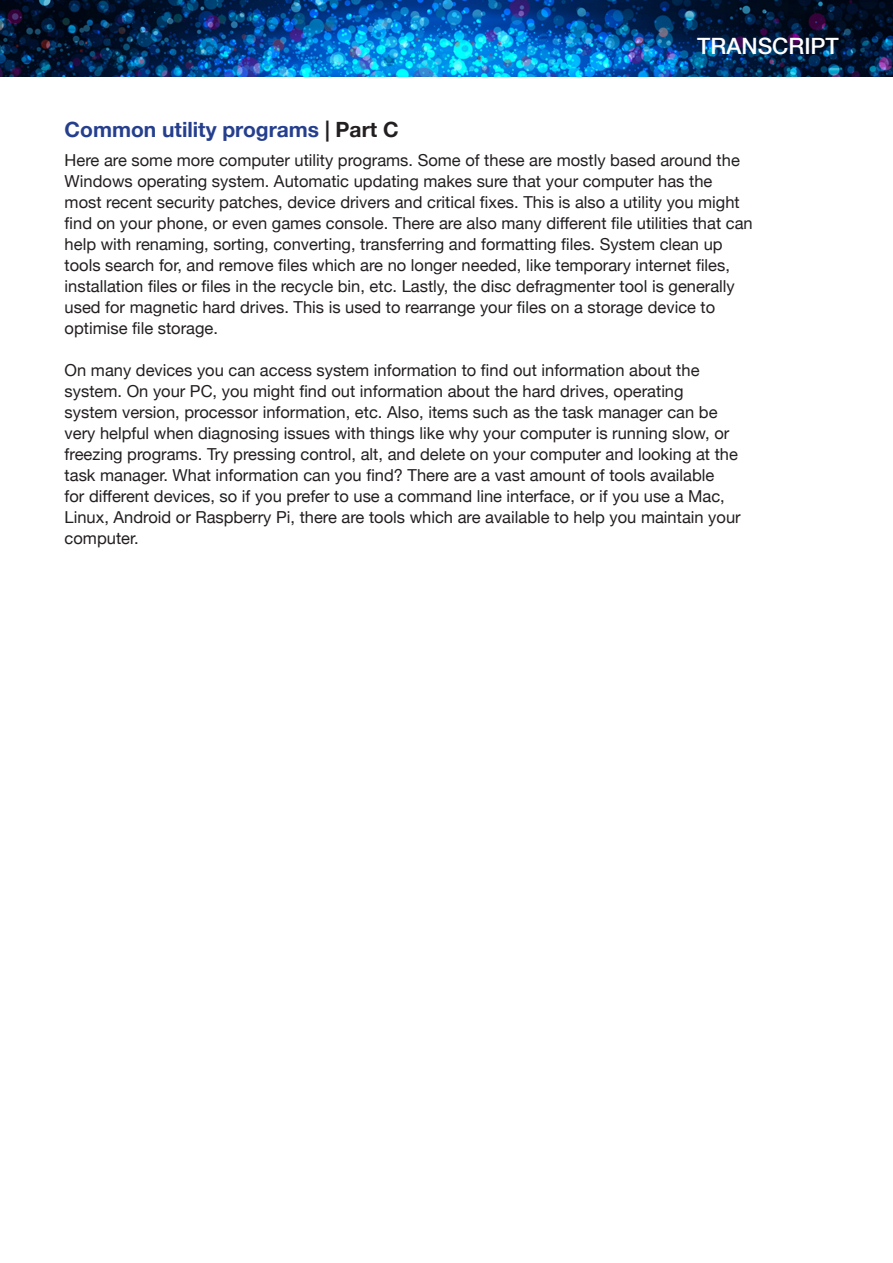
<style>
.page{position:relative;width:893px;height:1263px;background:#fff}
.page>*{position:absolute;margin:0;border:0;box-sizing:border-box;transform-origin:0 0}
.t1{font:500 22.5px "Helvetica Neue";color:#fff}
.t2{font:700 21px "Helvetica Neue";color:#253f8e}
.t3{font:16.5px/21px "Helvetica Neue";color:#231f20}
.s1{color:#231f20}
</style>
<div class="page">
<img style="left:0;top:1px;width:892px;height:75px">
<p class="t1" style="left:697px;top:28px;width:143px">TRANSCRIPT</p>
<p class="t2" style="left:65px;top:111px;width:335px">Common utility programs <span class="s1">| Part C</span></p>
<p class="t3" style="left:65px;top:148px;width:690px">Here are some more computer utility programs. Some of these are mostly based around the Windows operating system. Automatic updating makes sure that your computer has the most recent security patches, device drivers and critical fixes. This is also a utility you might find on your phone, or even games console. There are also many different file utilities that can help with renaming, sorting, converting, transferring and formatting files. System clean up tools search for, and remove files which are no longer needed, like temporary internet files, installation files or files in the recycle bin, etc. Lastly, the disc defragmenter tool is generally used for magnetic hard drives. This is used to rearrange your files on a storage device to optimise file storage.</p>
<p class="t3" style="left:65px;top:358px;width:678px">On many devices you can access system information to find out information about the system. On your PC, you might find out information about the hard drives, operating<br>system version, processor information, etc. Also, items such as the task manager can be very helpful when diagnosing issues with things like why your computer is running slow, or freezing programs. Try pressing control, alt, and delete on your computer and looking at the task manager. What information can you find? There are a vast amount of tools available<br>for different devices, so if you prefer to use a command line interface, or if you use a Mac, Linux, Android or Raspberry Pi, there are tools which are available to help you maintain your computer.</p>
</div>
